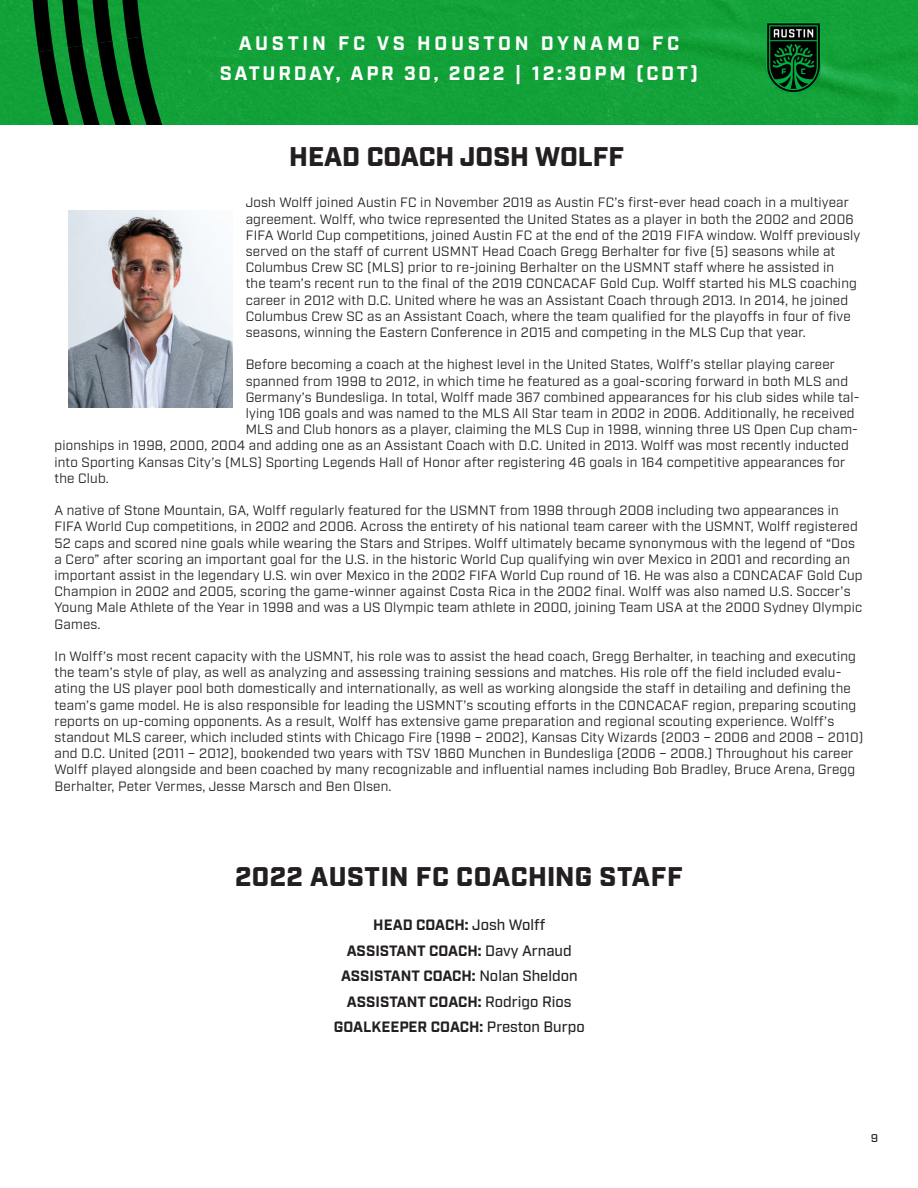
<style>
.page{position:relative;width:918px;height:1188px;background:#fff}
.page>*{position:absolute;margin:0;border:0;box-sizing:border-box;transform-origin:0 0}
.t1{font:900 27px "Industry";letter-spacing:.02em;color:#231f20}
.t2{font:900 27px "Industry";color:#231f20}
.t3{font:700 19.5px "Industry";letter-spacing:.155em;color:#fff}
.t4{font:700 19.5px "Industry";letter-spacing:.19em;color:#fff}
.t5{font:700 15px "Industry";color:#231f20}
.t6{font:13.5px/16.2px "Industry";letter-spacing:.015em;color:#231f20}
.t7{font:500 11.25px "Industry";color:#231f20;scale:1.06 1}
.s1{font-weight:500}
</style>
<div class="page">
<div style="left:0;top:0;width:918px;height:125px;background:#13a239"></div>
<img style="left:767px;top:23px;width:54px;height:70px">
<svg style="left:29px;top:0;width:156px;height:125px;background:#0a6222"></svg>
<img style="left:68px;top:211px;width:164px;height:197px">
<p class="t4" style="left:239px;top:32px;width:442px">AUSTIN FC VS HOUSTON DYNAMO FC</p>
<p class="t3" style="left:220px;top:62px;width:480px">SATURDAY, APR 30, 2022 | 12:30PM (CDT)</p>
<p class="t2" style="left:289px;top:141px;width:336px">HEAD COACH JOSH WOLFF</p>
<p class="t6" style="left:246px;top:195px;width:616px">Josh Wolff joined Austin FC in November 2019 as Austin FC’s first-ever head coach in a multiyear agreement. Wolff, who twice represented the United States as a player in both the 2002 and 2006<br>FIFA World Cup competitions, joined Austin FC at the end of the 2019 FIFA window. Wolff previously served on the staff of current USMNT Head Coach Gregg Berhalter for five (5) seasons while at Columbus Crew SC (MLS) prior to re-joining Berhalter on the USMNT staff where he assisted in<br>the team’s recent run to the final of the 2019 CONCACAF Gold Cup. Wolff started his MLS coaching career in 2012 with D.C. United where he was an Assistant Coach through 2013. In 2014, he joined Columbus Crew SC as an Assistant Coach, where the team qualified for the playoffs in four of five seasons, winning the Eastern Conference in 2015 and competing in the MLS Cup that year.</p>
<p class="t6" style="left:246px;top:357px;width:591px">Before becoming a coach at the highest level in the United States, Wolff’s stellar playing career</p>
<p class="t6" style="left:246px;top:373px;width:604px">spanned from 1998 to 2012, in which time he featured as a goal-scoring forward in both MLS and</p>
<p class="t6" style="left:246px;top:389px;width:615px">Germany’s Bundesliga. In total, Wolff made 367 combined appearances for his club sides while tal-</p>
<p class="t6" style="left:246px;top:405px;width:610px">lying 106 goals and was named to the MLS All Star team in 2002 in 2006. Additionally, he received</p>
<p class="t6" style="left:246px;top:422px;width:614px">MLS and Club honors as a player, claiming the MLS Cup in 1998, winning three US Open Cup cham-</p>
<p class="t6" style="left:55px;top:438px;width:796px">pionships in 1998, 2000, 2004 and adding one as an Assistant Coach with D.C. United in 2013. Wolff was most recently inducted</p>
<p class="t6" style="left:55px;top:454px;width:792px">into Sporting Kansas City’s (MLS) Sporting Legends Hall of Honor after registering 46 goals in 164 competitive appearances for</p>
<p class="t6" style="left:55px;top:470px;width:56px">the Club.</p>
<p class="t6" style="left:55px;top:503px;width:810px">A native of Stone Mountain, GA, Wolff regularly featured for the USMNT from 1998 through 2008 including two appearances in FIFA World Cup competitions, in 2002 and 2006. Across the entirety of his national team career with the USMNT, Wolff registered 52 caps and scored nine goals while wearing the Stars and Stripes. Wolff ultimately became synonymous with the legend of “Dos a Cero” after scoring an important goal for the U.S. in the historic World Cup qualifying win over Mexico in 2001 and recording an important assist in the legendary U.S. win over Mexico in the 2002 FIFA World Cup round of 16. He was also a CONCACAF Gold Cup Champion in 2002 and 2005, scoring the game-winner against Costa Rica in the 2002 final. Wolff was also named U.S. Soccer’s Young Male Athlete of the Year in 1998 and was a US Olympic team athlete in 2000, joining Team USA at the 2000 Sydney Olympic Games.</p>
<p class="t6" style="left:55px;top:648px;width:810px">In Wolff’s most recent capacity with the USMNT, his role was to assist the head coach, Gregg Berhalter, in teaching and executing the team’s style of play, as well as analyzing and assessing training sessions and matches. His role off the field included evalu&shy;ating the US player pool both domestically and internationally, as well as working alongside the staff in detailing and defining the team’s game model. He is also responsible for leading the USMNT’s scouting efforts in the CONCACAF region, preparing scouting reports on up-coming opponents. As a result, Wolff has extensive game preparation and regional scouting experience. Wolff’s standout MLS career, which included stints with Chicago Fire (1998 – 2002), Kansas City Wizards (2003 – 2006 and 2008 – 2010) and D.C. United (2011 – 2012), bookended two years with TSV 1860 Munchen in Bundesliga (2006 – 2008.) Throughout his career Wolff played alongside and been coached by many recognizable and influential names including Bob Bradley, Bruce Arena, Gregg Berhalter, Peter Vermes, Jesse Marsch and Ben Olsen.</p>
<p class="t1" style="left:235px;top:861px;width:449px">2022 AUSTIN FC COACHING STAFF</p>
<p class="t5" style="left:373px;top:916px;width:174px">HEAD COACH: <span class="s1">Josh Wolff</span></p>
<p class="t5" style="left:347px;top:941px;width:227px">ASSISTANT COACH: <span class="s1">Davy Arnaud</span></p>
<p class="t5" style="left:341px;top:967px;width:238px">ASSISTANT COACH: <span class="s1">Nolan Sheldon</span></p>
<p class="t5" style="left:347px;top:992px;width:226px">ASSISTANT COACH: <span class="s1">Rodrigo Rios</span></p>
<p class="t5" style="left:334px;top:1018px;width:252px">GOALKEEPER COACH: <span class="s1">Preston Burpo</span></p>
<p class="t7" style="left:871px;top:1132px;width:8px">9</p>
</div>
